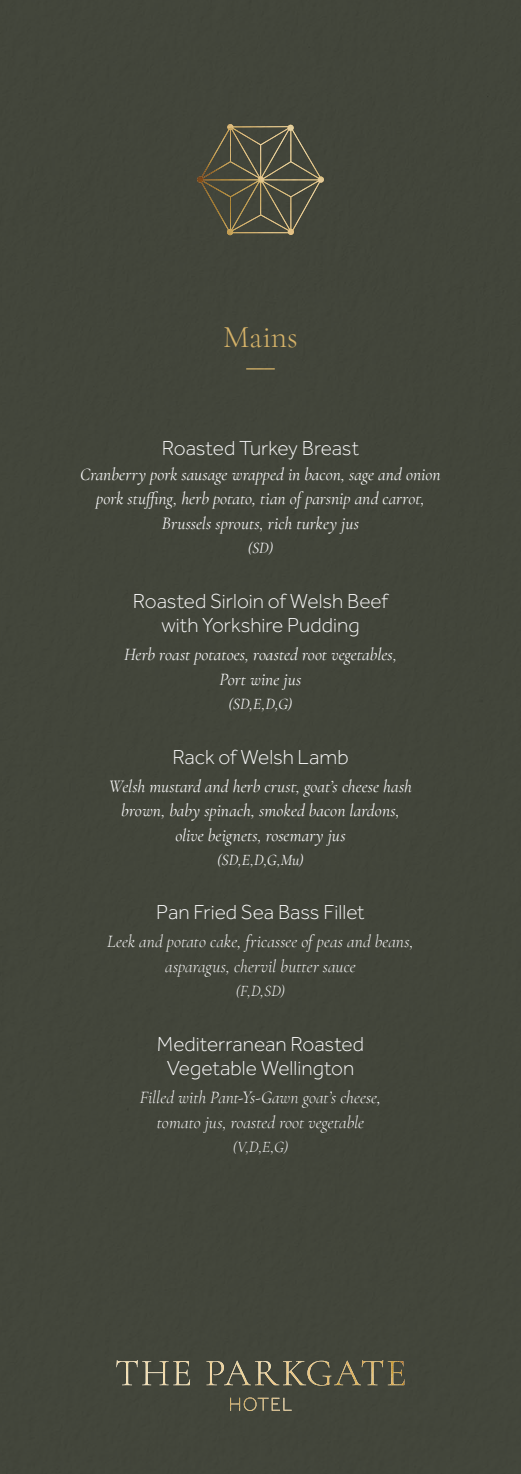
<style>
.page{position:relative;width:521px;height:1474px;background:#fff}
.page>*{position:absolute;margin:0;border:0;box-sizing:border-box;transform-origin:0 0}
.t1{font:300 31.5px "Cormorant Garamond";color:#dfba6d}
.t2{font:300 21px/24.5px "Effra";color:#fff;text-align:center}
.t3{font:italic 17.5px/24.5px "Cormorant Garamond";color:#fff;text-align:center}
.t4{font:italic 300 17.5px/24.5px "Cormorant Garamond";color:#fff;text-align:center}
.t5{font:italic 15.75px "Cormorant Garamond";color:#fff}
.t6{font:italic 300 15.75px "Cormorant Garamond";color:#fff}
</style>
<div class="page">
<div style="left:0;top:0;width:521px;height:1473px;background:#42453b"></div>
<h1 class="t1" style="left:223px;top:317px;width:76px">Mains</h1>
<p class="t2" style="left:162px;top:436px;width:199px">Roasted Turkey Breast</p>
<p class="t3" style="left:80px;top:462px;width:362px">Cranberry pork sausage wrapped in bacon, sage and onion pork stuffing, herb potato, tian of parsnip and carrot,<br>Brussels sprouts, rich turkey jus</p>
<p class="t5" style="left:248px;top:539px;width:27px">(SD)</p>
<p class="t2" style="left:133px;top:588px;width:257px">Roasted Sirloin of Welsh Beef with Yorkshire Pudding</p>
<p class="t3" style="left:124px;top:642px;width:274px">Herb roast potatoes, roasted root vegetables,<br>Port wine jus</p>
<p class="t5" style="left:229px;top:695px;width:65px">(SD,E,D,G)</p>
<p class="t2" style="left:172px;top:744px;width:178px">Rack of Welsh Lamb</p>
<p class="t3" style="left:109px;top:773px;width:304px">Welsh mustard and herb crust, goat’s cheese hash brown, baby spinach, smoked bacon lardons, olive beignets, rosemary jus</p>
<p class="t5" style="left:217px;top:850px;width:88px">(SD,E,D,G,Mu)</p>
<p class="t2" style="left:156px;top:900px;width:210px">Pan Fried Sea Bass Fillet</p>
<p class="t4" style="left:107px;top:929px;width:308px">Leek and potato cake, fricassee of peas and beans, asparagus, chervil butter sauce</p>
<p class="t6" style="left:236px;top:982px;width:51px">(F,D,SD)</p>
<p class="t2" style="left:157px;top:1031px;width:209px">Mediterranean Roasted<br>Vegetable Wellington</p>
<p class="t4" style="left:140px;top:1085px;width:243px">Filled with Pant-Ys-Gawn goat’s cheese, tomato jus, roasted root vegetable</p>
<p class="t6" style="left:233px;top:1137px;width:57px">(V,D,E,G)</p>
</div>
